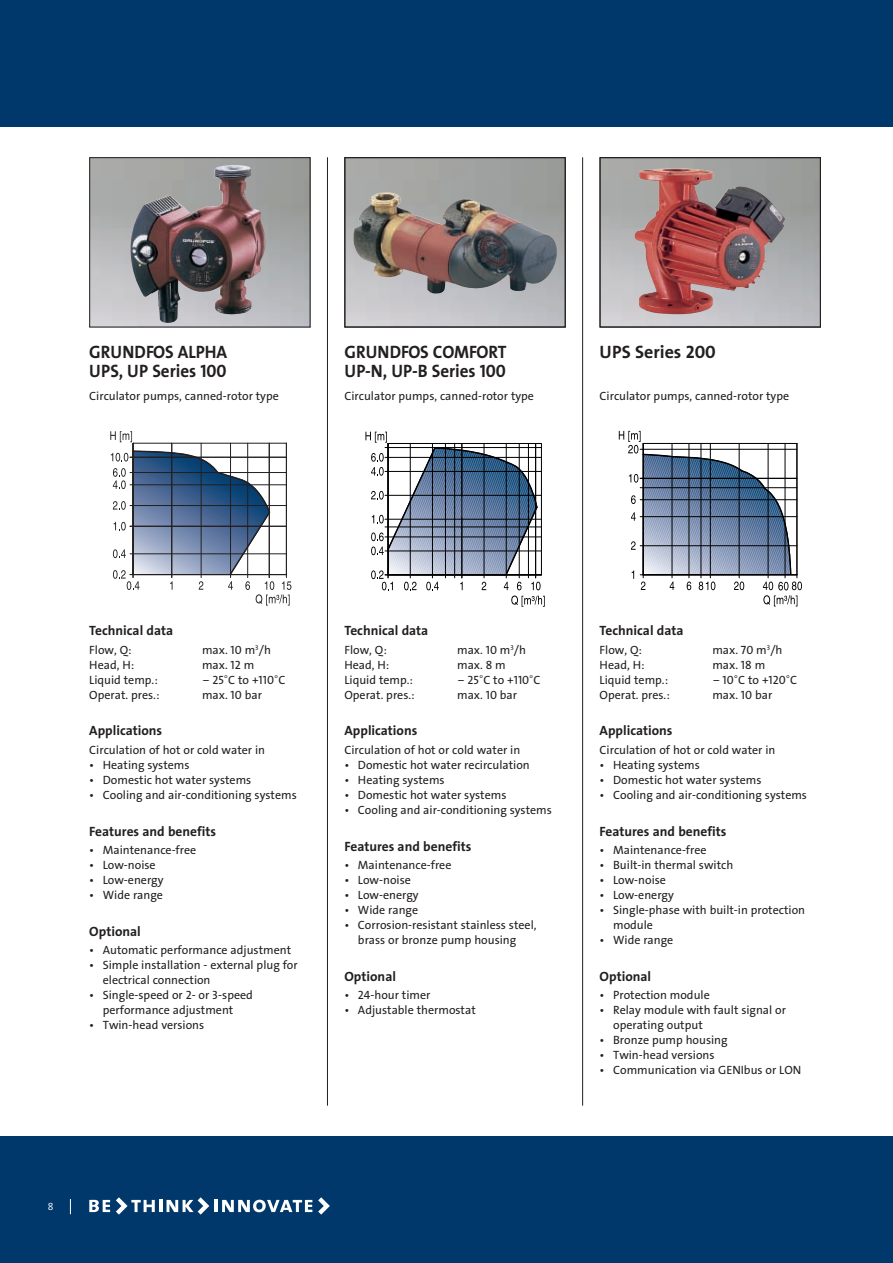
<style>
.page{position:relative;width:893px;height:1263px;background:#fff}
.page>*{position:absolute;margin:0;border:0;box-sizing:border-box;transform-origin:0 0}
.t1{font:18px/19.5px "Grundfos The Sans 7 B";color:#231f20;scale:.95 1}
.t2{font:18px "Grundfos The Sans 7 B";color:#231f20}
.t3{font:13.5px "Grundfos The Sans 7 B";color:#231f20}
.t4{font:12px/15px "Grundfos The Sans 5 R";color:#231f20}
.t5{font:12px "Grundfos The Sans 5 R";color:#231f20;scale:2 1}
.t6{font:10.5px "Grundfos The Sans 4 SL";color:#fff}
</style>
<div class="page">
<div style="left:0;top:0;width:893px;height:126px;background:#00386c"></div>
<div style="left:0;top:1137px;width:893px;height:126px;background:#00386c"></div>
<svg style="left:70px;top:1199px;width:1px;height:15px"></svg>
<svg style="left:89px;top:1200px;width:21px;height:12px"></svg>
<svg style="left:215px;top:1200px;width:97px;height:12px"></svg>
<svg style="left:116px;top:1197px;width:93px;height:17px"></svg>
<svg style="left:318px;top:1197px;width:12px;height:17px"></svg>
<svg style="left:365px;top:432px;width:180px;height:175px"></svg>
<svg style="left:618px;top:430px;width:23px;height:10px"></svg>
<svg style="left:619px;top:431px;width:183px;height:175px"></svg>
<hr style="left:171px;top:443px;width:1px;height:131px;background:#231f20">
<hr style="left:201px;top:443px;width:1px;height:131px;background:#231f20">
<hr style="left:230px;top:443px;width:1px;height:131px;background:#231f20">
<hr style="left:247px;top:443px;width:1px;height:131px;background:#231f20">
<hr style="left:269px;top:443px;width:1px;height:131px;background:#231f20">
<hr style="left:133px;top:443px;width:153px;height:1px;background:#231f20">
<hr style="left:133px;top:443px;width:1px;height:131px;background:#231f20">
<hr style="left:286px;top:443px;width:1px;height:131px;background:#231f20">
<svg style="left:110px;top:431px;width:22px;height:11px"></svg>
<svg style="left:111px;top:450px;width:180px;height:156px"></svg>
<div style="left:89px;top:157px;width:221px;height:170px;border:1px solid #231f20"></div>
<img style="left:128px;top:165px;width:138px;height:158px">
<img style="left:353px;top:192px;width:209px;height:107px">
<div style="left:344px;top:157px;width:222px;height:170px;border:1px solid #231f20"></div>
<img style="left:634px;top:168px;width:151px;height:147px">
<div style="left:600px;top:157px;width:221px;height:170px;border:1px solid #231f20"></div>
<hr style="left:327px;top:157px;width:1px;height:949px;background:#231f20">
<hr style="left:582px;top:157px;width:1px;height:949px;background:#231f20">
<h1 class="t1" style="left:89px;top:343px;width:147px">GRUNDFOS ALPHA<br>UPS, UP Series 100</h1>
<p class="t4" style="left:89px;top:389px;width:191px">Circulator pumps, canned-rotor type</p>
<h1 class="t1" style="left:344px;top:343px;width:172px">GRUNDFOS COMFORT<br>UP-N, UP-B Series 100</h1>
<p class="t4" style="left:344px;top:389px;width:191px">Circulator pumps, canned-rotor type</p>
<h1 class="t2" style="left:600px;top:342px;width:118px">UPS Series 200</h1>
<p class="t4" style="left:600px;top:389px;width:191px">Circulator pumps, canned-rotor type</p>
<p class="t3" style="left:89px;top:623px;width:85px">Technical data</p>
<p class="t4" style="left:89px;top:642px;width:44px">Flow, Q:</p>
<p class="t4" style="left:202px;top:642px;width:70px">max. 10 m<sup>3</sup>/h</p>
<p class="t4" style="left:89px;top:657px;width:46px">Head, H:</p>
<p class="t4" style="left:202px;top:657px;width:54px">max. 12 m</p>
<p class="t4" style="left:89px;top:672px;width:70px">Liquid temp.:</p>
<p class="t5" style="left:202px;top:673px;width:43px">-25°C to +110°C</p>
<p class="t4" style="left:89px;top:687px;width:72px">Operat. pres.:</p>
<p class="t4" style="left:202px;top:687px;width:61px">max. 10 bar</p>
<p class="t3" style="left:89px;top:724px;width:74px">Applications</p>
<p class="t4" style="left:89px;top:743px;width:177px">Circulation of hot or cold water in</p>
<p class="t4" style="left:89px;top:758px;width:102px">• Heating systems</p>
<p class="t4" style="left:89px;top:773px;width:163px">• Domestic hot water systems</p>
<p class="t4" style="left:89px;top:788px;width:209px">• Cooling and air-conditioning systems</p>
<p class="t3" style="left:89px;top:824px;width:128px">Features and benefits</p>
<p class="t4" style="left:89px;top:843px;width:108px">• Maintenance-free</p>
<p class="t4" style="left:89px;top:858px;width:68px">• Low-noise</p>
<p class="t4" style="left:89px;top:873px;width:76px">• Low-energy</p>
<p class="t4" style="left:89px;top:888px;width:75px">• Wide range</p>
<p class="t3" style="left:89px;top:924px;width:53px">Optional</p>
<p class="t4" style="left:89px;top:943px;width:203px">• Automatic performance adjustment</p>
<p class="t4" style="left:103px;top:958px;width:196px;text-indent:-14px">• Simple installation - external plug for electrical connection</p>
<p class="t4" style="left:89px;top:988px;width:165px;text-align:center">• Single-speed or 2- or 3-speed performance adjustment</p>
<p class="t4" style="left:89px;top:1018px;width:116px">• Twin-head versions</p>
<p class="t3" style="left:344px;top:623px;width:85px">Technical data</p>
<p class="t4" style="left:344px;top:642px;width:44px">Flow, Q:</p>
<p class="t4" style="left:457px;top:642px;width:70px">max. 10 m<sup>3</sup>/h</p>
<p class="t4" style="left:344px;top:657px;width:46px">Head, H:</p>
<p class="t4" style="left:457px;top:657px;width:50px">max. 8 m</p>
<p class="t4" style="left:344px;top:672px;width:70px">Liquid temp.:</p>
<p class="t5" style="left:457px;top:673px;width:43px">-25°C to +110°C</p>
<p class="t4" style="left:344px;top:687px;width:72px">Operat. pres.:</p>
<p class="t4" style="left:457px;top:687px;width:61px">max. 10 bar</p>
<p class="t3" style="left:344px;top:724px;width:74px">Applications</p>
<p class="t4" style="left:344px;top:743px;width:177px">Circulation of hot or cold water in</p>
<p class="t4" style="left:344px;top:758px;width:187px">• Domestic hot water recirculation</p>
<p class="t4" style="left:344px;top:773px;width:102px">• Heating systems</p>
<p class="t4" style="left:344px;top:788px;width:163px">• Domestic hot water systems</p>
<p class="t4" style="left:344px;top:803px;width:209px">• Cooling and air-conditioning systems</p>
<p class="t3" style="left:344px;top:839px;width:128px">Features and benefits</p>
<p class="t4" style="left:344px;top:858px;width:108px">• Maintenance-free</p>
<p class="t4" style="left:344px;top:873px;width:68px">• Low-noise</p>
<p class="t4" style="left:344px;top:888px;width:76px">• Low-energy</p>
<p class="t4" style="left:344px;top:903px;width:75px">• Wide range</p>
<p class="t4" style="left:344px;top:918px;width:194px;text-align:center">• Corrosion-resistant stainless steel, brass or bronze pump housing</p>
<p class="t3" style="left:344px;top:969px;width:53px">Optional</p>
<p class="t4" style="left:344px;top:988px;width:87px">• 24-hour timer</p>
<p class="t4" style="left:344px;top:1003px;width:133px">• Adjustable thermostat</p>
<p class="t3" style="left:600px;top:623px;width:85px">Technical data</p>
<p class="t4" style="left:600px;top:642px;width:44px">Flow, Q:</p>
<p class="t4" style="left:712px;top:642px;width:72px">max. 70 m<sup>3</sup>/h</p>
<p class="t4" style="left:600px;top:657px;width:46px">Head, H:</p>
<p class="t4" style="left:712px;top:657px;width:54px">max. 18 m</p>
<p class="t4" style="left:600px;top:672px;width:70px">Liquid temp.:</p>
<p class="t5" style="left:712px;top:673px;width:44px">-10°C to +120°C</p>
<p class="t4" style="left:600px;top:687px;width:72px">Operat. pres.:</p>
<p class="t4" style="left:712px;top:687px;width:61px">max. 10 bar</p>
<p class="t3" style="left:600px;top:724px;width:74px">Applications</p>
<p class="t4" style="left:600px;top:743px;width:177px">Circulation of hot or cold water in</p>
<p class="t4" style="left:600px;top:758px;width:102px">• Heating systems</p>
<p class="t4" style="left:600px;top:773px;width:163px">• Domestic hot water systems</p>
<p class="t4" style="left:600px;top:788px;width:209px">• Cooling and air-conditioning systems</p>
<p class="t3" style="left:600px;top:824px;width:128px">Features and benefits</p>
<p class="t4" style="left:600px;top:843px;width:108px">• Maintenance-free</p>
<p class="t4" style="left:600px;top:858px;width:135px">• Built-in thermal switch</p>
<p class="t4" style="left:600px;top:873px;width:68px">• Low-noise</p>
<p class="t4" style="left:600px;top:888px;width:76px">• Low-energy</p>
<p class="t4" style="left:613px;top:903px;width:193px;text-indent:-14px">• Single-phase with built-in protection module</p>
<p class="t4" style="left:600px;top:933px;width:75px">• Wide range</p>
<p class="t3" style="left:600px;top:969px;width:53px">Optional</p>
<p class="t4" style="left:600px;top:988px;width:112px">• Protection module</p>
<p class="t4" style="left:613px;top:1003px;width:174px;text-indent:-14px">• Relay module with fault signal or operating output</p>
<p class="t4" style="left:600px;top:1033px;width:130px">• Bronze pump housing</p>
<p class="t4" style="left:600px;top:1048px;width:116px">• Twin-head versions</p>
<p class="t4" style="left:600px;top:1063px;width:203px">• Communication via GENIbus or LON</p>
<p class="t6" style="left:48px;top:1201px;width:7px">8</p>
</div>
